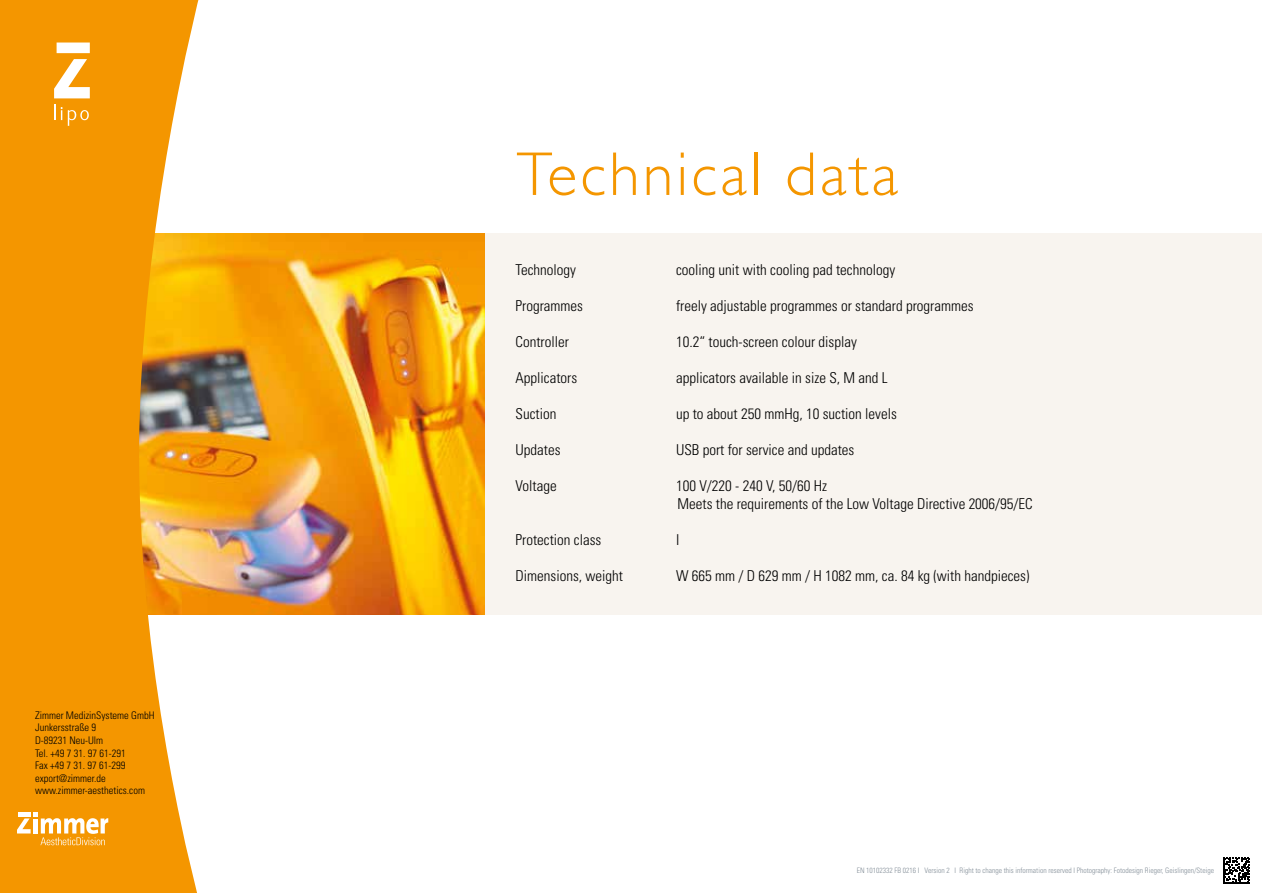
<style>
.page{position:relative;width:1263px;height:893px;background:#fff}
.page>*{position:absolute;margin:0;border:0;box-sizing:border-box;transform-origin:0 0}
.t1{font:300 62.1px "Gill Sans";letter-spacing:.05em;color:#f49600}
.t2{font:300 condensed 15px/18px "Univers";color:#000}
.t3{font:300 condensed 10.5px/12.6px "Univers LT Std";color:#000}
.t4{font:300 condensed 7.5px "Univers LT Std";color:#838e98}
</style>
<div class="page">
<img style="left:202px;top:234px;width:283px;height:381px">
<svg style="left:0;top:0;width:202px;height:893px;background:#f1a01c"></svg>
<svg style="left:17px;top:812px;width:91px;height:33px"></svg>
<div style="left:485px;top:234px;width:777px;height:381px;background:#f8f4ef"></div>
<svg style="left:54px;top:43px;width:36px;height:55px"></svg>
<svg style="left:54px;top:104px;width:1px;height:16px"></svg>
<svg style="left:61px;top:107px;width:28px;height:19px"></svg>
<svg style="left:1223px;top:857px;width:27px;height:25px"></svg>
<hr style="left:1223px;top:882px;width:27px;height:2px;background:#000">
<p class="t3" style="left:35px;top:709px;width:121px">Zimmer MedizinSysteme GmbH<br>Junkersstraße 9<br>D-89231 Neu-Ulm<br>Tel. +49 7 31. 97 61-291<br>Fax +49 7 31. 97 61-299 export@zimmer.de www.zimmer-aesthetics.com</p>
<h1 class="t1" style="left:517px;top:139px;width:383px">Technical data</h1>
<p class="t2" style="left:516px;top:261px;width:62px">Technology</p>
<p class="t2" style="left:676px;top:261px;width:221px">cooling unit with cooling pad technology</p>
<p class="t2" style="left:516px;top:297px;width:69px">Programmes</p>
<p class="t2" style="left:676px;top:297px;width:299px">freely adjustable programmes or standard programmes</p>
<p class="t2" style="left:516px;top:333px;width:55px">Controller</p>
<p class="t2" style="left:676px;top:333px;width:182px">10.2“ touch-screen colour display</p>
<p class="t2" style="left:516px;top:369px;width:63px">Applicators</p>
<p class="t2" style="left:676px;top:369px;width:213px">applicators available in size S, M and L</p>
<p class="t2" style="left:516px;top:405px;width:42px">Suction</p>
<p class="t2" style="left:676px;top:405px;width:222px">up to about 250 mmHg, 10 suction levels</p>
<p class="t2" style="left:516px;top:441px;width:46px">Updates</p>
<p class="t2" style="left:676px;top:441px;width:180px">USB port for service and updates</p>
<p class="t2" style="left:516px;top:477px;width:43px">Voltage</p>
<p class="t2" style="left:676px;top:477px;width:358px">100 V/220 - 240 V, 50/60 Hz<br>Meets the requirements of the Low Voltage Directive 2006/95/EC</p>
<p class="t2" style="left:516px;top:531px;width:87px">Protection class</p>
<p class="t2" style="left:676px;top:531px;width:5px">I</p>
<p class="t2" style="left:516px;top:567px;width:109px">Dimensions, weight</p>
<p class="t2" style="left:676px;top:567px;width:355px">W 665 mm / D 629 mm / H 1082 mm, ca. 84 kg (with handpieces)</p>
<p class="t4" style="left:857px;top:866px;width:359px">EN 10102332 FB 0216 I Version 2 I Right to change this information reserved I Photography: Fotodesign Rieger, Geislingen/Steige</p>
</div>
